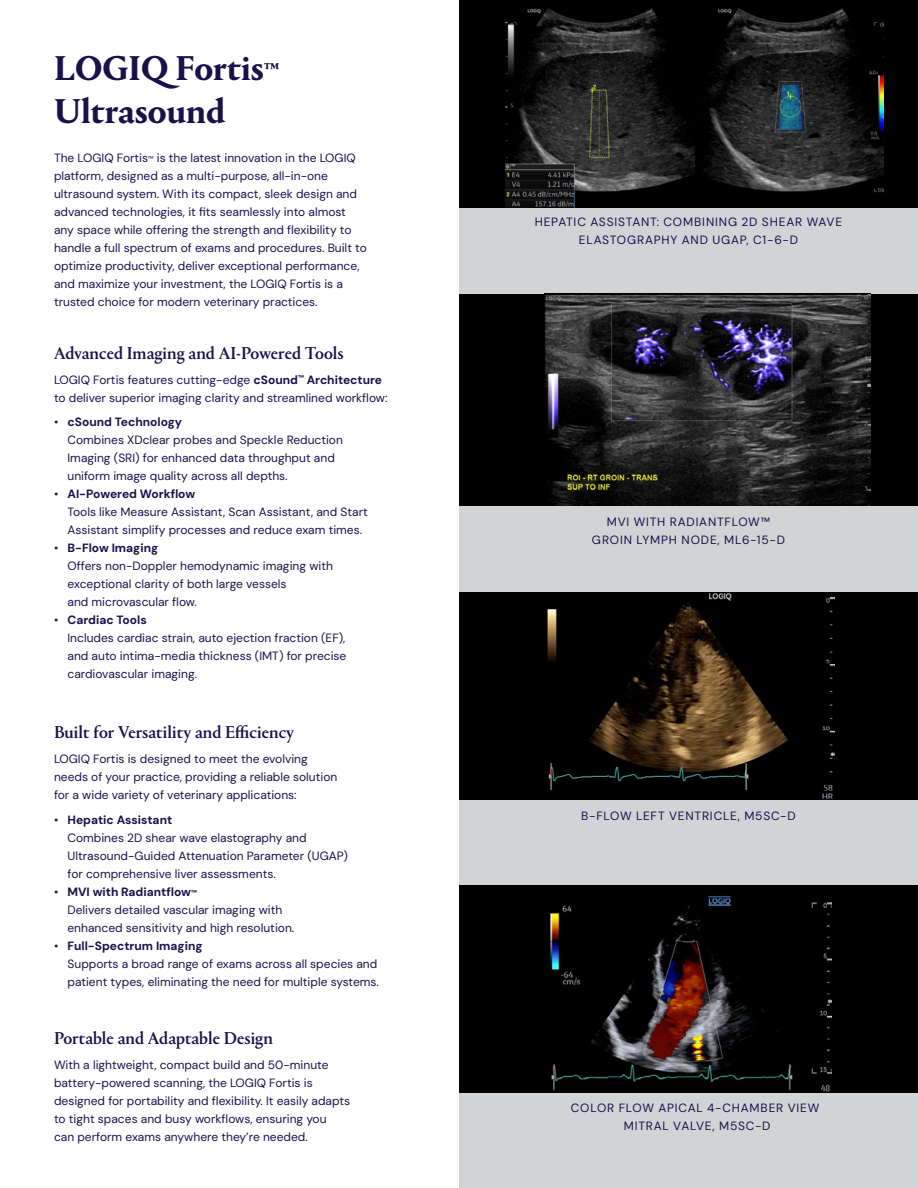
<style>
.page{position:relative;width:918px;height:1188px;background:#fff}
.page>*{position:absolute;margin:0;border:0;box-sizing:border-box;transform-origin:0 0}
.Body{font:700 36px/43.2px "Portrait";color:#19114b}
.Sub_Sub_Headline{font:500 18px "Portrait";color:#19114b}
.Body-2{font:12px/18px "DM Sans";color:#19114b}
.Eyebrow_Header__Regular{font:12px/18px "DM Sans";letter-spacing:.065em;color:#19114b;text-align:center}
.s1{font-size:21px}
.s2{font-size:7.05px}
.s3{font-weight:700}
.s4{font-weight:700;font-size:7.05px}
</style>
<div class="page">
<div style="left:459px;top:1px;width:459px;height:1187px;background:#d1d3d4"></div>
<div style="left:459px;top:885px;width:459px;height:208px;background:#000"></div>
<img style="left:550px;top:895px;width:282px;height:197px">
<div style="left:459px;top:0;width:459px;height:207px;background:#000"></div>
<img style="left:505px;top:8px;width:379px;height:199px">
<div style="left:459px;top:294px;width:459px;height:211px;background:#000"></div>
<img style="left:545px;top:294px;width:326px;height:211px">
<div style="left:459px;top:592px;width:459px;height:208px;background:#000"></div>
<img style="left:547px;top:593px;width:288px;height:207px">
<p class="Body" style="left:54px;top:45px;width:227px">LOGIQ Fortis<span class="s1">™<br></span>Ultrasound</p>
<p class="Body-2" style="left:54px;top:148px;width:314px">The LOGIQ Fortis<span class="s2">™</span> is the latest innovation in the LOGIQ platform, designed as a multi-purpose, all-in-one ultrasound system. With its compact, sleek design and advanced technologies, it fits seamlessly into almost any space while offering the strength and flexibility to handle a full spectrum of exams and procedures. Built to optimize productivity, deliver exceptional performance, and maximize your investment, the LOGIQ Fortis is a trusted choice for modern veterinary practices.</p>
<p class="Sub_Sub_Headline" style="left:54px;top:341px;width:291px">Advanced Imaging and AI-Powered Tools</p>
<p class="Body-2" style="left:54px;top:370px;width:335px">LOGIQ Fortis features cutting-edge <span class="s3">cSound</span><sup>™</sup> <span class="s3">Architecture </span>to deliver superior imaging clarity and streamlined workflow:</p>
<p class="Body-2" style="left:68px;top:413px;width:277px;text-indent:-14px">• <span class="s3">cSound Technology<br></span>Combines XDclear probes and Speckle Reduction Imaging (SRI) for enhanced data throughput and uniform image quality across all depths.</p>
<p class="Body-2" style="left:68px;top:485px;width:302px;text-indent:-14px">• <span class="s3">AI-Powered Workflow<br></span>Tools like Measure Assistant, Scan Assistant, and Start<br>Assistant simplify processes and reduce exam times.</p>
<p class="Body-2" style="left:68px;top:539px;width:267px;text-indent:-14px">• <span class="s3">B-Flow Imaging<br></span>Offers non-Doppler hemodynamic imaging with exceptional clarity of both large vessels<br>and microvascular flow.</p>
<p class="Body-2" style="left:68px;top:611px;width:280px;text-indent:-14px">• <span class="s3">Cardiac Tools<br></span>Includes cardiac strain, auto ejection fraction (EF), and auto intima-media thickness (IMT) for precise cardiovascular imaging.</p>
<p class="Sub_Sub_Headline" style="left:54px;top:720px;width:242px">Built for Versatility and Efficiency</p>
<p class="Body-2" style="left:54px;top:750px;width:285px">LOGIQ Fortis is designed to meet the evolving needs of your practice, providing a reliable solution for a wide variety of veterinary applications:</p>
<p class="Body-2" style="left:68px;top:811px;width:282px;text-indent:-14px">• <span class="s3">Hepatic Assistant<br></span>Combines 2D shear wave elastography and Ultrasound-Guided Attenuation Parameter (UGAP) for comprehensive liver assessments.</p>
<p class="Body-2" style="left:68px;top:883px;width:228px;text-indent:-14px">• <span class="s3">MVI with Radiantflow</span><span class="s4">™<br></span>Delivers detailed vascular imaging with enhanced sensitivity and high resolution.</p>
<p class="Body-2" style="left:68px;top:937px;width:313px;text-indent:-14px">• <span class="s3">Full-Spectrum Imaging<br></span>Supports a broad range of exams across all species and patient types, eliminating the need for multiple systems.</p>
<p class="Sub_Sub_Headline" style="left:54px;top:1026px;width:221px">Portable and Adaptable Design</p>
<p class="Body-2" style="left:54px;top:1056px;width:298px">With a lightweight, compact build and 50-minute battery-powered scanning, the LOGIQ Fortis is designed for portability and flexibility. It easily adapts to tight spaces and busy workflows, ensuring you<br>can perform exams anywhere they’re needed.</p>
<p class="Eyebrow_Header__Regular" style="left:535px;top:213px;width:309px">HEPATIC ASSISTANT: COMBINING 2D SHEAR WAVE<br>ELASTOGRAPHY AND UGAP, C1-6-D</p>
<p class="Eyebrow_Header__Regular" style="left:592px;top:513px;width:195px">MVI WITH RADIANTFLOW™<br>GROIN LYMPH NODE, ML6-15-D</p>
<p class="Eyebrow_Header__Regular" style="left:581px;top:807px;width:216px">B-FLOW LEFT VENTRICLE, M5SC-D</p>
<p class="Eyebrow_Header__Regular" style="left:571px;top:1099px;width:250px">COLOR FLOW APICAL 4-CHAMBER VIEW<br>MITRAL VALVE, M5SC-D</p>
</div>
